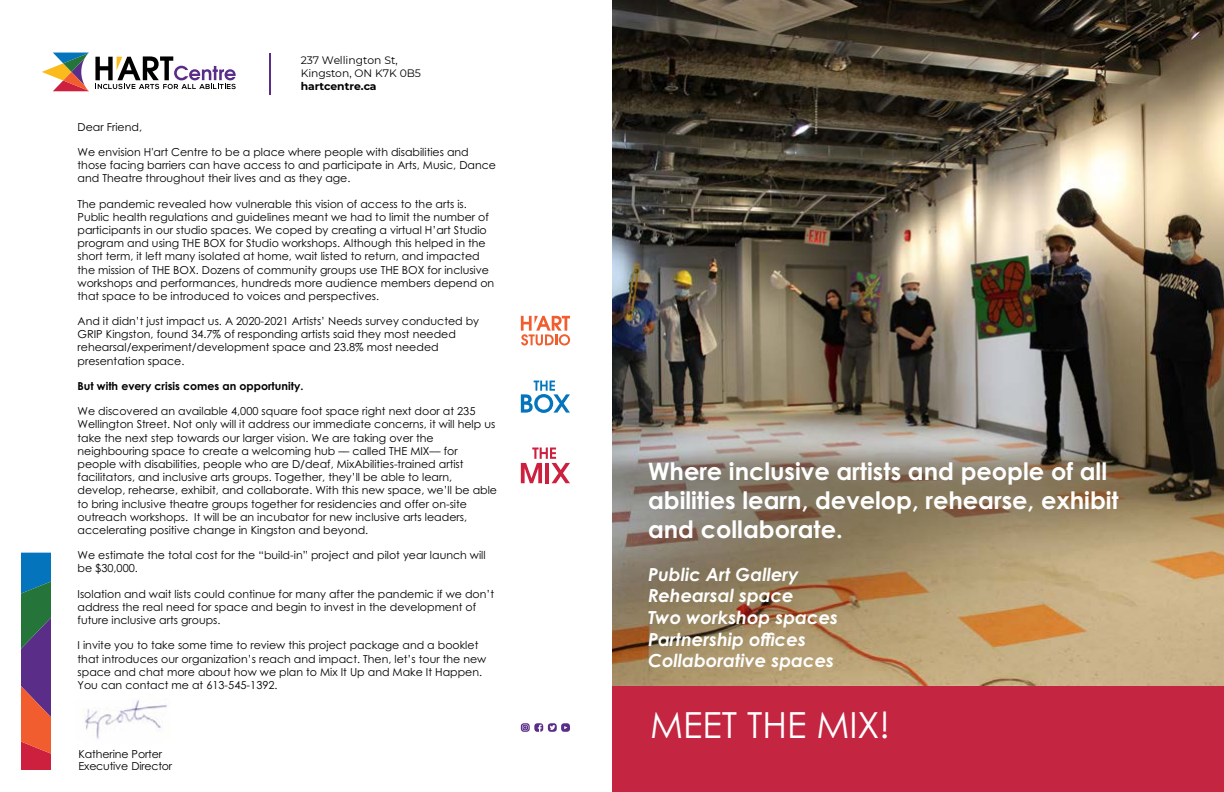
<style>
.page{position:relative;width:1224px;height:792px;background:#fff}
.page>*{position:absolute;margin:0;border:0;box-sizing:border-box;transform-origin:0 0}
.t1{font:36px "Century Gothic Pro";color:#fff}
.t2{font:700 24px/28.8px "Century Gothic Pro";color:#fff}
.t3{font:italic 700 18px/21.6px "Century Gothic Pro";color:#fff}
.t4{font:11px/13.2px "Century Gothic Pro";color:#000}
.t5{font:700 11px "Century Gothic Pro";color:#000}
.t6{font:10.8px/13px "Montserrat";color:#000}
.t7{font:700 10.8px "Montserrat";color:#000}
</style>
<div class="page">
<div style="left:612px;top:685px;width:612px;height:107px;background:#c42540"></div>
<img style="left:612px;top:0;width:612px;height:685px">
<svg style="left:42px;top:53px;width:47px;height:38px"></svg>
<svg style="left:95px;top:56px;width:141px;height:33px"></svg>
<hr style="left:269px;top:53px;width:2px;height:41px;background:#5a2d89">
<svg style="left:534px;top:723px;width:9px;height:9px"></svg>
<svg style="left:538px;top:725px;width:4px;height:7px"></svg>
<div style="left:548px;top:723px;width:9px;height:9px;background:#5a2d89;border-radius:3px"></div>
<svg style="left:550px;top:725px;width:5px;height:5px"></svg>
<svg style="left:521px;top:723px;width:9px;height:9px"></svg>
<svg style="left:522px;top:725px;width:7px;height:6px"></svg>
<svg style="left:561px;top:723px;width:9px;height:9px"></svg>
<svg style="left:21px;top:553px;width:30px;height:217px;background:#6d5166"></svg>
<svg style="left:521px;top:316px;width:49px;height:29px"></svg>
<svg style="left:521px;top:381px;width:49px;height:32px"></svg>
<svg style="left:521px;top:448px;width:49px;height:35px"></svg>
<img style="left:83px;top:700px;width:85px;height:39px">
<p class="t6" style="left:301px;top:53px;width:122px">237 Wellington St,<br>Kingston, ON K7K 0B5</p>
<p class="t7" style="left:301px;top:78px;width:77px">hartcentre.ca</p>
<p class="t4" style="left:78px;top:120px;width:66px">Dear Friend,</p>
<p class="t4" style="left:78px;top:145px;width:420px">We envision H'art Centre to be a place where people with disabilities and those facing barriers can have access to and participate in Arts, Music, Dance and Theatre throughout their lives and as they age.</p>
<p class="t4" style="left:78px;top:197px;width:418px">The pandemic revealed how vulnerable this vision of access to the arts is.<br>Public health regulations and guidelines meant we had to limit the number of participants in our studio spaces. We coped by creating a virtual H’art Studio program and using THE BOX for Studio workshops. Although this helped in the short term, it left many isolated at home, wait listed to return, and impacted the mission of THE BOX. Dozens of community groups use THE BOX for inclusive workshops and performances, hundreds more audience members depend on that space to be introduced to voices and perspectives.</p>
<p class="t4" style="left:78px;top:315px;width:403px">And it didn’t just impact us. A 2020-2021 Artists’ Needs survey conducted by GRIP Kingston, found 34.7% of responding artists said they most needed rehearsal/experiment/development space and 23.8% most needed presentation space.</p>
<p class="t5" style="left:78px;top:379px;width:227px">But with every crisis comes an opportunity.</p>
<p class="t4" style="left:78px;top:405px;width:421px">We discovered an available 4,000 square foot space right next door at 235<br>Wellington Street. Not only will it address our immediate concerns, it will help us take the next step towards our larger vision. We are taking over the neighbouring space to create a welcoming hub –– called THE MIX–– for people with disabilities, people who are D/deaf, MixAbilities-trained artist facilitators, and inclusive arts groups. Together, they’ll be able to learn, develop, rehearse, exhibit, and collaborate. With this new space, we’ll be able to bring inclusive theatre groups together for residencies and offer on-site outreach workshops. It will be an incubator for new inclusive arts leaders, accelerating positive change in Kingston and beyond.</p>
<p class="t4" style="left:78px;top:549px;width:410px">We estimate the total cost for the “build-in” project and pilot year launch will be $30,000.</p>
<p class="t4" style="left:78px;top:587px;width:418px">Isolation and wait lists could continue for many after the pandemic if we don’t address the real need for space and begin to invest in the development of future inclusive arts groups.</p>
<p class="t4" style="left:78px;top:639px;width:410px">I invite you to take some time to review this project package and a booklet that introduces our organization’s reach and impact. Then, let’s tour the new space and chat more about how we plan to Mix It Up and Make It Happen.<br>You can contact me at 613-545-1392.</p>
<p class="t4" style="left:79px;top:747px;width:95px;line-height:12.8px">Katherine Porter<br>Executive Director</p>
<h2 class="t2" style="left:648px;top:456px;width:472px">Where inclusive artists and people of all abilities learn, develop, rehearse, exhibit and collaborate.</h2>
<h3 class="t3" style="left:648px;top:563px;width:192px">Public Art Gallery<br>Rehearsal space<br>Two workshop spaces<br>Partnership offices<br>Collaborative spaces</h3>
<h1 class="t1" style="left:650px;top:703px;width:241px">MEET THE MIX!</h1>
</div>
